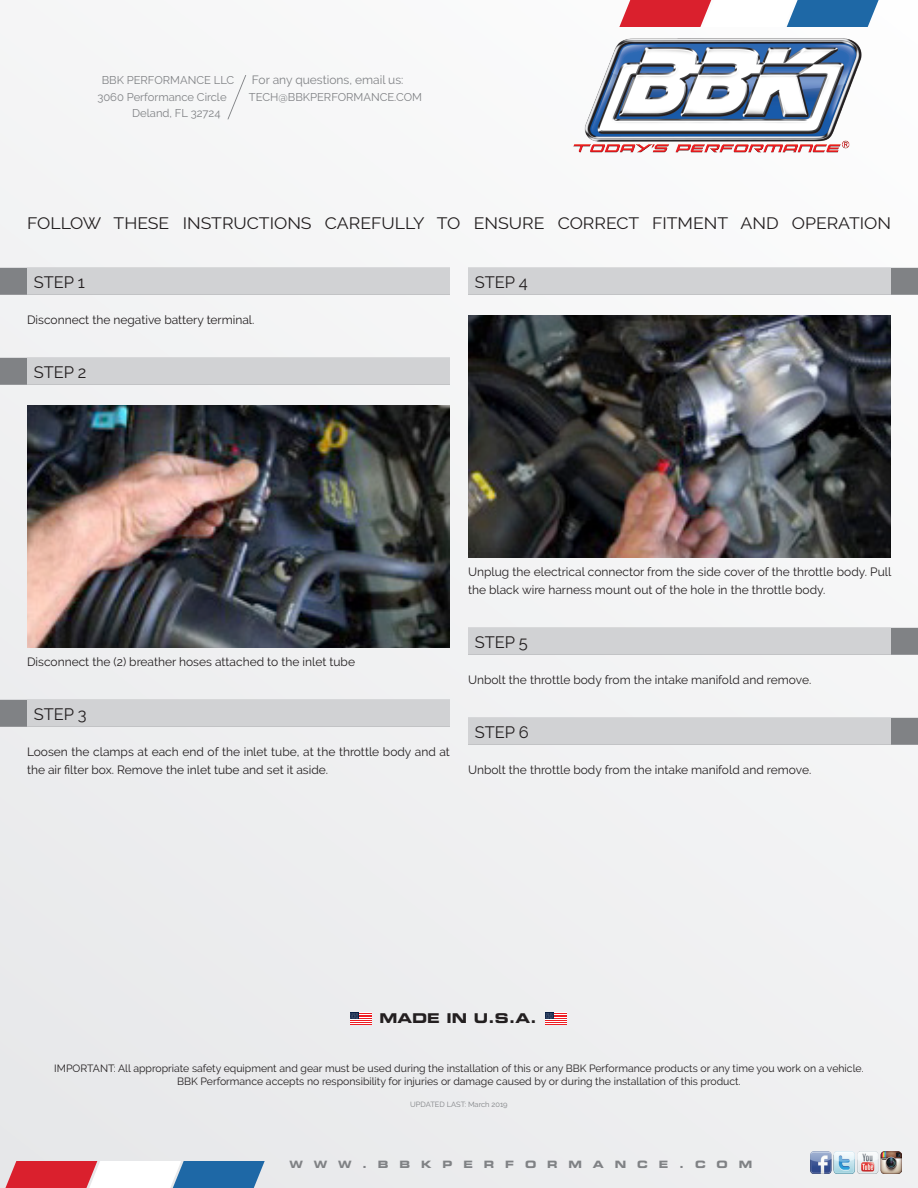
<style>
.page{position:relative;width:918px;height:1188px;background:#f1f1f2}
.page>*{position:absolute;margin:0;border:0;box-sizing:border-box;transform-origin:0 0}
.Step_RIGHT_SIDE{font:16.5px "Raleway";color:#231f20;scale:1.07 1}
.Step_LEFT_SIDE{font:16.5px "Raleway";color:#231f20}
.Step_RIGHT_SIDE-2{font:16.5px "Raleway";color:#231f20}
.t1{font:13.5px "Eurostile Bold Extended Two";color:#231f20}
.Install_Body{font:12px/18px "Raleway";color:#231f20}
.t2{font:12px "Raleway";color:#808285}
.t3{font:11.25px "Raleway";color:#808285}
.t4{font:10.5px/12.6px "Raleway";color:#231f20;text-align:center}
.t5{font:10.2px "Eurostile Bold Extended Two";letter-spacing:1.07em;color:#808285}
.t6{font:7.5px "Raleway";color:#808285}
</style>
<div class="page">
<svg style="left:619px;top:0;width:265px;height:27px"></svg>
<svg style="left:0;top:1161px;width:265px;height:27px"></svg>
<img style="left:573px;top:37px;width:290px;height:119px">
<svg style="left:227px;top:75px;width:19px;height:45px"></svg>
<svg style="left:545px;top:1013px;width:22px;height:12px"></svg>
<svg style="left:350px;top:1013px;width:21px;height:12px"></svg>
<img style="left:810px;top:1152px;width:92px;height:21px">
<div style="left:0;top:268px;width:450px;height:27px;background:#808285"></div>
<div style="left:27px;top:268px;width:423px;height:27px;background:#d1d2d4"></div>
<div style="left:0;top:358px;width:450px;height:27px;background:#808285"></div>
<div style="left:27px;top:358px;width:423px;height:27px;background:#d1d2d4"></div>
<div style="left:0;top:700px;width:450px;height:27px;background:#808285"></div>
<div style="left:27px;top:700px;width:423px;height:27px;background:#d1d2d4"></div>
<img style="left:27px;top:405px;width:423px;height:243px">
<div style="left:468px;top:268px;width:450px;height:27px;background:#808285"></div>
<div style="left:468px;top:268px;width:423px;height:27px;background:#d1d2d4"></div>
<div style="left:468px;top:628px;width:450px;height:27px;background:#808285"></div>
<div style="left:468px;top:628px;width:423px;height:27px;background:#d1d2d4"></div>
<div style="left:468px;top:718px;width:450px;height:27px;background:#808285"></div>
<div style="left:468px;top:718px;width:423px;height:27px;background:#d1d2d4"></div>
<img style="left:468px;top:315px;width:423px;height:243px">
<p class="t3" style="left:102px;top:74px;width:134px">BBK PERFORMANCE LLC</p>
<p class="t3" style="left:97px;top:90px;width:131px">3060 Performance Circle</p>
<p class="t3" style="left:132px;top:107px;width:90px">Deland, FL 32724</p>
<p class="t2" style="left:252px;top:73px;width:153px">For any questions, email us:</p>
<p class="t3" style="left:249px;top:90px;width:175px">TECH@BBKPERFORMANCE.COM</p>
<h1 class="Step_RIGHT_SIDE" style="left:27px;top:214px;width:809px">FOLLOW THESE INSTRUCTIONS CAREFULLY TO ENSURE CORRECT FITMENT AND OPERATION</h1>
<p class="Step_LEFT_SIDE" style="left:34px;top:273px;width:53px">STEP 1</p>
<p class="Install_Body" style="left:27px;top:311px;width:229px">Disconnect the negative battery terminal.</p>
<p class="Step_LEFT_SIDE" style="left:34px;top:363px;width:54px">STEP 2</p>
<p class="Step_RIGHT_SIDE-2" style="left:475px;top:273px;width:55px">STEP 4</p>
<p class="Install_Body" style="left:27px;top:653px;width:330px">Disconnect the (2) breather hoses attached to the inlet tube</p>
<p class="Step_LEFT_SIDE" style="left:34px;top:705px;width:54px">STEP 3</p>
<p class="Install_Body" style="left:27px;top:743px;width:424px">Loosen the clamps at each end of the inlet tube, at the throttle body and at the air filter box. Remove the inlet tube and set it aside.</p>
<p class="Install_Body" style="left:468px;top:563px;width:425px">Unplug the electrical connector from the side cover of the throttle body. Pull the black wire harness mount out of the hole in the throttle body.</p>
<p class="Step_RIGHT_SIDE-2" style="left:475px;top:633px;width:55px">STEP 5</p>
<p class="Install_Body" style="left:468px;top:671px;width:345px">Unbolt the throttle body from the intake manifold and remove.</p>
<p class="Step_RIGHT_SIDE-2" style="left:475px;top:723px;width:56px">STEP 6</p>
<p class="Install_Body" style="left:468px;top:761px;width:345px">Unbolt the throttle body from the intake manifold and remove.</p>
<p class="t1" style="left:379px;top:1008px;width:159px">MADE IN U.S.A.</p>
<p class="t4" style="left:54px;top:1062px;width:811px">IMPORTANT: All appropriate safety equipment and gear must be used during the installation of this or any BBK Performance products or any time you work on a vehicle.<br>BBK Performance accepts no responsibility for injuries or damage caused by or during the installation of this product.</p>
<p class="t6" style="left:410px;top:1100px;width:99px">UPDATED LAST: March 2019</p>
<p class="t5" style="left:289px;top:1157px;width:464px">WWW.BBKPERFORMANCE.COM</p>
</div>
